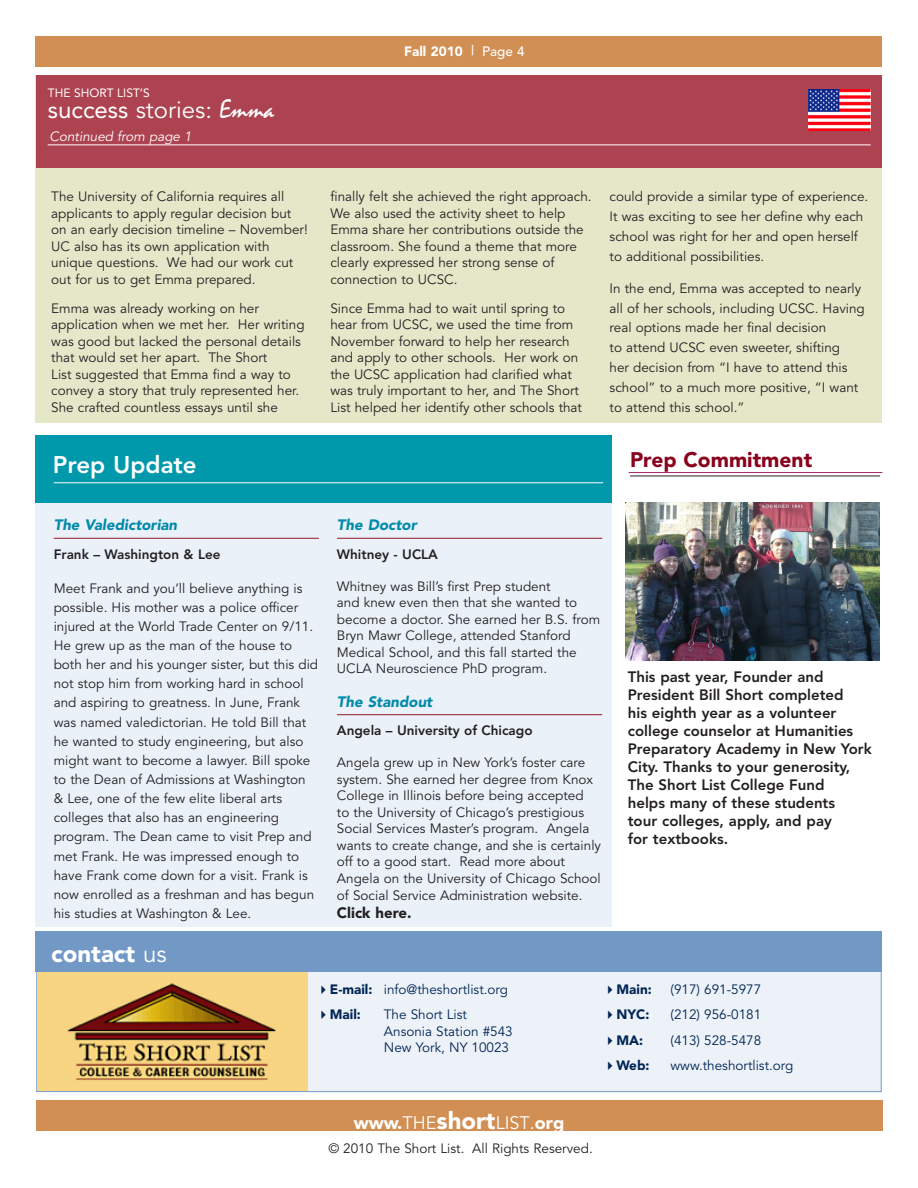
<style>
.page{position:relative;width:918px;height:1188px;background:#fff}
.page>*{position:absolute;margin:0;border:0;box-sizing:border-box;transform-origin:0 0}
.t1{font:24px "Avenir";color:#fff}
.t2{font:800 24px "Avenir";color:#fff}
.t3{font:900 24px "Avenir";color:#fff}
.success_story_header{font:900 21px "Avenir";color:#8a011c}
.t4{font:900 18px "Avenir";color:#fff}
.side_bar_-_success{font:800 15px/18px "Avenir";color:#231f20}
.hed_prep{font:italic 900 15px "Avenir";color:#008aa9}
.side_bar_-_success-2{font:900 15px "Avenir";color:#231f20}
.side_bar_-_success-3{font:13.5px/16.5px "Avenir";color:#231f20}
.t5{font:13.5px/16.5px "Avenir";color:#002654}
.side_bar_-_success-4{font:800 13.5px "Avenir";color:#231f20}
.t6{font:900 13.5px "Avenir";color:#002654}
.t7{font:italic 13.5px "Avenir";color:#fff}
.t8{font:900 13.5px "Avenir";color:#fff}
.t9{font:12px "Avenir";color:#fff}
.s1{font-style:inherit}
.s2{font-family:"Mistral";font-size:27px}
.s3{font-weight:500}
.s4{font-weight:400}
.s5{font-weight:900}
.s6{font-size:24px}
</style>
<div class="page">
<div style="left:36px;top:75px;width:846px;height:348px;background:#e4e8c9"></div>
<div style="left:36px;top:36px;width:846px;height:31px;background:#d18f54"></div>
<div style="left:36px;top:1100px;width:846px;height:31px;background:#d18f54"></div>
<div style="left:36px;top:932px;width:846px;height:160px;background:#edf1f8;border:1px solid #7299c6"></div>
<img style="left:37px;top:972px;width:270px;height:119px">
<div style="left:36px;top:932px;width:846px;height:40px;background:#7299c6"></div>
<hr style="left:630px;top:476px;width:250px;height:1px;background:#231f20">
<img style="left:626px;top:503px;width:254px;height:158px">
<div style="left:36px;top:437px;width:576px;height:490px;background:#eaf1f9"></div>
<div style="left:36px;top:75px;width:846px;height:92px;background:#ad4350"></div>
<div style="left:36px;top:435px;width:576px;height:68px;background:#0099ac"></div>
<hr style="left:48px;top:145px;width:823px;height:1px;background:#fff">
<hr style="left:54px;top:538px;width:265px;height:1px;background:#901829">
<hr style="left:337px;top:538px;width:265px;height:1px;background:#901829">
<hr style="left:337px;top:714px;width:265px;height:1px;background:#901829">
<img style="left:809px;top:89px;width:62px;height:42px">
<hr style="left:629px;top:472px;width:253px;height:1px;background:#a82967">
<hr style="left:54px;top:482px;width:549px;height:1px;background:#fff">
<p class="t9" style="left:48px;top:85px;width:104px">THE SHORT LIST’S</p>
<p class="t1" style="left:48px;top:95px;width:228px"><span class="s1">success</span> stories: <span class="s2">Emma</span></p>
<p class="t7" style="left:50px;top:128px;width:144px">Continued from page 1</p>
<p class="t8" style="left:404px;top:44px;width:122px">Fall 2010 <span class="s3">| Page 4</span></p>
<p class="side_bar_-_success-3" style="left:51px;top:189px;width:258px">The University of California requires all applicants to apply regular decision but on an early decision timeline – November!<br>UC also has its own application with unique questions. We had our work cut out for us to get Emma prepared.</p>
<p class="side_bar_-_success-3" style="left:51px;top:300px;width:255px">Emma was already working on her application when we met her. Her writing was good but lacked the personal details that would set her apart. The Short<br>List suggested that Emma find a way to convey a story that truly represented her.<br>She crafted countless essays until she</p>
<p class="t2" style="left:53px;top:451px;width:145px">Prep Update</p>
<p class="side_bar_-_success-3" style="left:330px;top:189px;width:263px">finally felt she achieved the right approach.<br>We also used the activity sheet to help Emma share her contributions outside the classroom. She found a theme that more clearly expressed her strong sense of connection to UCSC.</p>
<p class="side_bar_-_success-3" style="left:330px;top:300px;width:253px">Since Emma had to wait until spring to hear from UCSC, we used the time from November forward to help her research and apply to other schools. Her work on the UCSC application had clarified what was truly important to her, and The Short List helped her identify other schools that</p>
<p class="side_bar_-_success-3" style="left:610px;top:187px;width:260px;line-height:19.8px">could provide a similar type of experience.<br>It was exciting to see her define why each school was right for her and open herself to additional possibilities.</p>
<p class="side_bar_-_success-3" style="left:610px;top:279px;width:257px;line-height:19.8px">In the end, Emma was accepted to nearly all of her schools, including UCSC. Having real options made her final decision<br>to attend UCSC even sweeter, shifting<br>her decision from “I have to attend this school” to a much more positive, “I want to attend this school.”</p>
<p class="success_story_header" style="left:630px;top:447px;width:184px">Prep Commitment</p>
<p class="hed_prep" style="left:54px;top:516px;width:125px">The Valedictorian</p>
<p class="side_bar_-_success-4" style="left:54px;top:546px;width:168px">Frank – Washington &amp; Lee</p>
<p class="side_bar_-_success-3" style="left:54px;top:579px;width:266px;line-height:19.2px">Meet Frank and you’ll believe anything is possible. His mother was a police officer injured at the World Trade Center on 9/11.<br>He grew up as the man of the house to both her and his younger sister, but this did not stop him from working hard in school and aspiring to greatness. In June, Frank was named valedictorian. He told Bill that he wanted to study engineering, but also might want to become a lawyer. Bill spoke to the Dean of Admissions at Washington &amp; Lee, one of the few elite liberal arts colleges that also has an engineering program. The Dean came to visit Prep and met Frank. He was impressed enough to have Frank come down for a visit. Frank is now enrolled as a freshman and has begun his studies at Washington &amp; Lee.</p>
<p class="t3" style="left:51px;top:939px;width:117px">contact <span class="s4">us</span></p>
<p class="hed_prep" style="left:337px;top:516px;width:81px">The Doctor</p>
<p class="side_bar_-_success-4" style="left:337px;top:546px;width:103px">Whitney - UCLA</p>
<p class="side_bar_-_success-3" style="left:337px;top:578px;width:265px">Whitney was Bill’s first Prep student<br>and knew even then that she wanted to become a doctor. She earned her B.S. from Bryn Mawr College, attended Stanford Medical School, and this fall started the UCLA Neuroscience PhD program.</p>
<p class="hed_prep" style="left:337px;top:693px;width:97px">The Standout</p>
<p class="side_bar_-_success-4" style="left:337px;top:723px;width:197px">Angela – University of Chicago</p>
<p class="side_bar_-_success-3" style="left:337px;top:754px;width:266px">Angela grew up in New York’s foster care system. She earned her degree from Knox College in Illinois before being accepted<br>to the University of Chicago’s prestigious Social Services Master’s program. Angela wants to create change, and she is certainly off to a good start. Read more about Angela on the University of Chicago School of Social Service Administration website.</p>
<p class="side_bar_-_success-2" style="left:337px;top:904px;width:76px">Click here.</p>
<p class="side_bar_-_success" style="left:628px;top:668px;width:245px">This past year, Founder and<br>President Bill Short completed<br>his eighth year as a volunteer college counselor at Humanities<br>Preparatory Academy in New York<br>City. Thanks to your generosity,<br>The Short List College Fund<br>helps many of these students<br>tour colleges, apply, and pay<br>for textbooks.</p>
<p class="t5" style="left:316px;top:981px;width:193px">✔<span class="s5">E-mail:</span> info@theshortlist.org</p>
<p class="t6" style="left:316px;top:1007px;width:46px">✔Mail:</p>
<p class="t5" style="left:384px;top:1007px;width:130px">The Short List<br>Ansonia Station #543<br>New York, NY 10023</p>
<p class="t4" style="left:354px;top:1112px;width:212px">www.<span class="s4">the</span><span class="s6">short</span><span class="s4">list</span><span class="s4">.</span>org</p>
<p class="side_bar_-_success-3" style="left:328px;top:1140px;width:266px">© 2010 The Short List. All Rights Reserved.</p>
<p class="t6" style="left:603px;top:981px;width:50px">✔Main:</p>
<p class="t5" style="left:671px;top:981px;width:92px">(917) 691-5977</p>
<p class="t6" style="left:603px;top:1007px;width:48px">✔NYC:</p>
<p class="t5" style="left:671px;top:1007px;width:92px">(212) 956-0181</p>
<p class="t6" style="left:603px;top:1032px;width:42px">✔MA:</p>
<p class="t5" style="left:671px;top:1032px;width:92px">(413) 528-5478</p>
<p class="t6" style="left:603px;top:1058px;width:48px">✔Web:</p>
<p class="t5" style="left:671px;top:1058px;width:124px">www.theshortlist.org</p>
</div>
